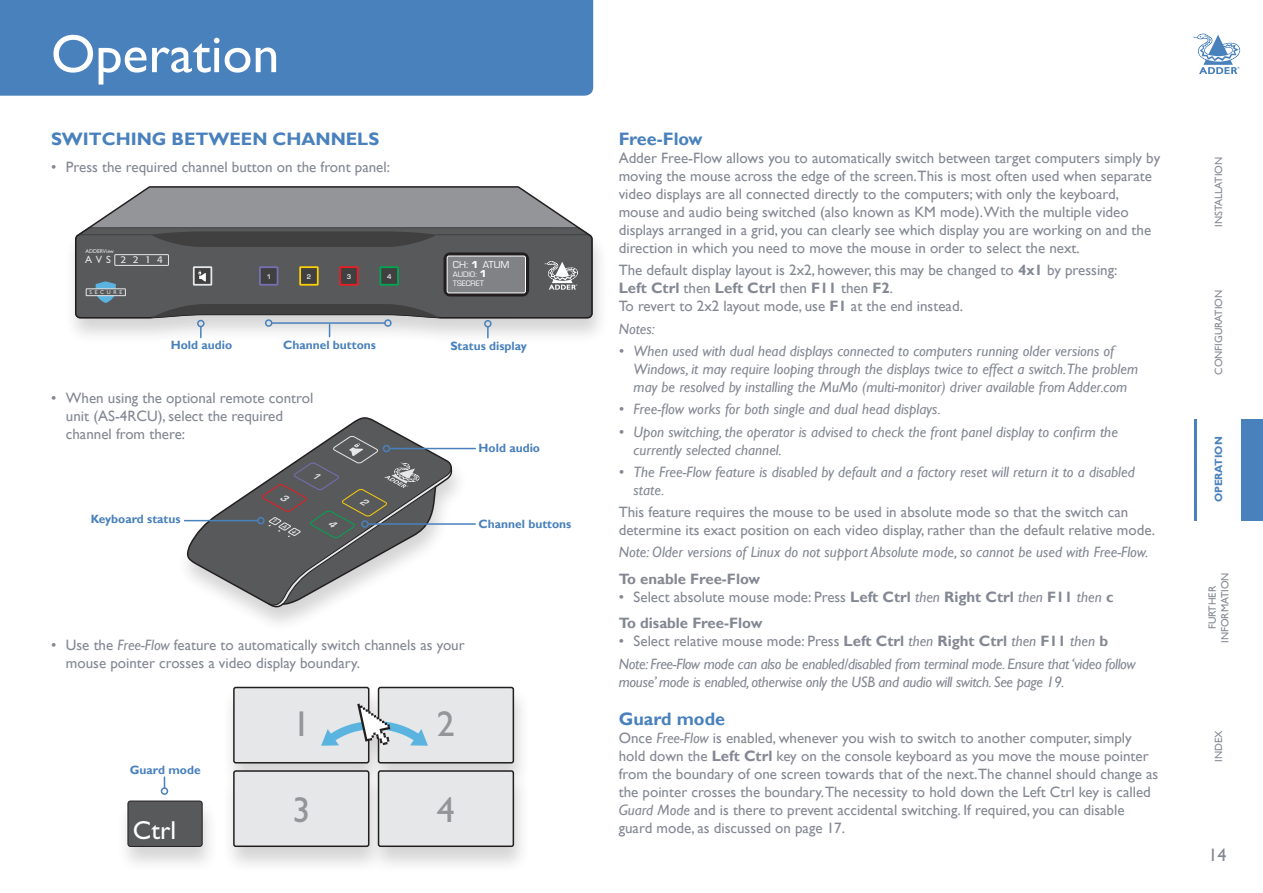
<style>
.page{position:relative;width:1263px;height:893px;background:#fff}
.page>*{position:absolute;margin:0;border:0;box-sizing:border-box;transform-origin:0 0}
.Section_Head{font:54px "Gill Sans";color:#fff}
.t1{font:36px "Gill Sans";color:#939598}
.t2{font:26.1px "Gill Sans";color:#fff}
.Head_1{font:700 18px "Gill Sans";color:#4981bd}
.Head_2{font:700 18px "Gill Sans";color:#4981bd}
.Body{font:18px "Gill Sans";color:#848893}
.Body-2{font:15px/18px "Gill Sans";color:#848893}
.Body_UL1{font:italic 15px/18px "Gill Sans";color:#848893}
.Body_UL1-2{font:15px/18px "Gill Sans";color:#848893}
.Body-3{font:italic 15px/18px "Gill Sans";letter-spacing:-.02em;color:#848893}
.Body-4{font:italic 15px "Gill Sans";color:#848893}
.Head_4{font:700 15px "Gill Sans";color:#848893}
.Diagram_head_-_large{font:700 12px "Gill Sans";color:#4981bd}
.A_-_Side_bar_-_other{font:10.5px "Gill Sans";color:#848893}
.A_-_Side_bar_-_this{font:700 10.5px "Gill Sans";color:#4981bd}
.t3{font:9.9px "Formata";color:#e6e7e8}
.t4{font:9.3px "Eurostile LT Std";color:#fff}
.t5{font:7.35px/9px "Eurostile LT Std";color:#fff}
.t6{font:600 6.3px "Eurostile";color:#e6e7e8}
.t7{font:5.55px "Gill Sans";color:#e6e7e8}
.s1{font-family:"Gill Sans";font-size:10.5px}
.s2{font-weight:600}
.s3{font-weight:600;font-size:9.3px}
.s4{font-style:italic}
.s5{font-weight:700}
</style>
<div class="page">
<svg style="left:1192px;top:34px;width:48px;height:40px"></svg>
<div style="left:1241px;top:419px;width:22px;height:102px;background:#4981bd"></div>
<hr style="left:1194px;top:419px;width:2px;height:102px;background:#4981bd">
<div style="left:0;top:0;width:593px;height:96px;background:#4981bd"></div>
<div style="left:222px;top:685px;width:309px;height:189px;background:#231f20;opacity:.19"></div>
<div style="left:234px;top:687px;width:135px;height:76px;background:#e6e7e8;border-radius:2px"></div>
<div style="left:233px;top:687px;width:136px;height:76px;border:2px solid #231f20;border-radius:2px"></div>
<div style="left:234px;top:771px;width:135px;height:75px;background:#e6e7e8;border-radius:2px"></div>
<div style="left:233px;top:770px;width:136px;height:77px;border:2px solid #231f20;border-radius:2px"></div>
<div style="left:378px;top:687px;width:135px;height:76px;background:#e6e7e8;border-radius:2px"></div>
<div style="left:378px;top:687px;width:136px;height:76px;border:2px solid #231f20;border-radius:2px"></div>
<div style="left:378px;top:771px;width:135px;height:75px;background:#e6e7e8;border-radius:2px"></div>
<div style="left:378px;top:770px;width:136px;height:77px;border:2px solid #231f20;border-radius:2px"></div>
<svg style="left:321px;top:704px;width:107px;height:42px"></svg>
<div style="left:64px;top:185px;width:545px;height:160px;background:#231f20;opacity:.19"></div>
<svg style="left:74px;top:185px;width:519px;height:134px;background:#737476"></svg>
<svg style="left:151px;top:304px;width:288px;height:15px;background:#626162"></svg>
<svg style="left:443px;top:252px;width:86px;height:44px"></svg>
<div style="left:447px;top:256px;width:78px;height:37px;background:#808285;border-radius:2px"></div>
<div style="left:447px;top:256px;width:79px;height:37px;border:1px solid #fff;border-radius:2px"></div>
<svg style="left:329px;top:325px;width:1px;height:12px"></svg>
<svg style="left:200px;top:327px;width:2px;height:10px"></svg>
<div style="left:197px;top:320px;width:8px;height:7px;border:2px solid #4981bd;border-radius:50%"></div>
<hr style="left:272px;top:322px;width:113px;height:2px;background:#4981bd">
<div style="left:265px;top:319px;width:7px;height:8px;border:2px solid #4981bd;border-radius:50%"></div>
<div style="left:384px;top:319px;width:8px;height:8px;border:2px solid #4981bd;border-radius:50%"></div>
<svg style="left:487px;top:327px;width:2px;height:11px"></svg>
<div style="left:484px;top:320px;width:8px;height:7px;border:2px solid #4981bd;border-radius:50%"></div>
<div style="left:116px;top:799px;width:103px;height:74px;background:#231f20;opacity:.19"></div>
<div style="left:128px;top:801px;width:74px;height:45px;background:#58595b;border-radius:3px"></div>
<div style="left:128px;top:801px;width:75px;height:46px;border:1px solid #231f20;border-radius:3px"></div>
<div style="left:161px;top:787px;width:7px;height:8px;border:2px solid #4981bd;border-radius:50%"></div>
<svg style="left:186px;top:417px;width:267px;height:192px"></svg>
<hr style="left:185px;top:520px;width:73px;height:1px;background:#4981bd">
<div style="left:257px;top:517px;width:8px;height:7px;border:2px solid #4981bd;border-radius:50%"></div>
<hr style="left:368px;top:523px;width:107px;height:2px;background:#4981bd">
<hr style="left:389px;top:448px;width:86px;height:1px;background:#4981bd">
<svg style="left:261px;top:435px;width:191px;height:173px"></svg>
<p class="Section_Head" style="left:51px;top:23px;width:230px">Operation</p>
<p class="Head_1" style="left:51px;top:128px;width:330px">SWITCHING BETWEEN CHANNELS</p>
<p class="Body_UL1-2" style="left:51px;top:158px;width:340px">• Press the required channel button on the front panel:</p>
<p class="t7" style="left:85px;top:248px;width:30px">ADDERView</p>
<p class="t3" style="left:85px;top:254px;width:79px"><span class="s1">AVS</span> 2214</p>
<p class="t7" style="left:90px;top:289px;width:34px">SECURE</p>
<p class="t6" style="left:267px;top:272px;width:6px">1</p>
<p class="t6" style="left:307px;top:272px;width:6px">2</p>
<p class="t6" style="left:347px;top:272px;width:6px">3</p>
<p class="t6" style="left:387px;top:272px;width:6px">4</p>
<p class="t4" style="left:453px;top:260px;width:58px">CH: <span class="s2">1</span> ATUM</p>
<p class="t5" style="left:453px;top:270px;width:35px">AUDIO: <span class="s3">1<br></span>TSECRET</p>
<p class="Diagram_head_-_large" style="left:171px;top:338px;width:63px">Hold audio</p>
<p class="Diagram_head_-_large" style="left:283px;top:338px;width:94px">Channel buttons</p>
<p class="Diagram_head_-_large" style="left:450px;top:338px;width:78px">Status display</p>
<p class="Body_UL1-2" style="left:66px;top:389px;width:249px;text-indent:-15px">• When using the optional remote control unit (AS-4RCU), select the required channel from there:</p>
<p class="Diagram_head_-_large" style="left:479px;top:441px;width:63px">Hold audio</p>
<p class="Diagram_head_-_large" style="left:91px;top:512px;width:91px">Keyboard status</p>
<p class="Diagram_head_-_large" style="left:478px;top:516px;width:94px">Channel buttons</p>
<p class="Body_UL1-2" style="left:66px;top:636px;width:400px;text-indent:-15px">• Use the <span class="s4">Free-Flow</span> feature to automatically switch channels as your mouse pointer crosses a video display boundary.</p>
<p class="Diagram_head_-_large" style="left:130px;top:762px;width:72px">Guard mode</p>
<p class="t2" style="left:133px;top:815px;width:45px">Ctrl</p>
<p class="t1" style="left:292px;top:703px;width:19px">1</p>
<p class="t1" style="left:437px;top:703px;width:19px">2</p>
<p class="t1" style="left:292px;top:789px;width:19px">3</p>
<p class="t1" style="left:437px;top:789px;width:19px">4</p>
<p class="Head_2" style="left:619px;top:128px;width:85px">Free-Flow</p>
<p class="Body-2" style="left:619px;top:149px;width:543px">Adder Free-Flow allows you to automatically switch between target computers simply by moving the mouse across the edge of the screen.This is most often used when separate video displays are all connected directly to the computers; with only the keyboard, mouse and audio being switched (also known as KM mode).With the multiple video displays arranged in a grid, you can clearly see which display you are working on and the direction in which you need to move the mouse in order to select the next.</p>
<p class="Body-2" style="left:619px;top:262px;width:500px">The default display layout is 2x2, however, this may be changed to <span class="s5">4x1</span> by pressing:<br><span class="s5">Left Ctrl</span> then <span class="s5">Left Ctrl</span> then <span class="s5">F11</span> then <span class="s5">F2</span>.<br>To revert to 2x2 layout mode, use <span class="s5">F1</span> at the end instead.</p>
<p class="Body-3" style="left:619px;top:320px;width:38px">Notes:</p>
<p class="Body_UL1" style="left:634px;top:342px;width:506px;text-indent:-15px">• When used with dual head displays connected to computers running older versions of<br>Windows, it may require looping through the displays twice to effect a switch.The problem may be resolved by installing the MuMo (multi-monitor) driver available from Adder.com</p>
<p class="Body_UL1" style="left:619px;top:400px;width:324px">• Free-flow works for both single and dual head displays.</p>
<p class="Body_UL1" style="left:634px;top:423px;width:486px;text-indent:-15px">• Upon switching, the operator is advised to check the front panel display to confirm the currently selected channel.</p>
<p class="Body_UL1" style="left:634px;top:463px;width:503px;text-indent:-15px">• The Free-Flow feature is disabled by default and a factory reset will return it to a disabled state.</p>
<p class="Body-2" style="left:619px;top:503px;width:538px">This feature requires the mouse to be used in absolute mode so that the switch can determine its exact position on each video display, rather than the default relative mode.</p>
<p class="Body-4" style="left:619px;top:543px;width:531px">Note: Older versions of Linux do not support Absolute mode, so cannot be used with Free-Flow.</p>
<p class="Head_4" style="left:619px;top:570px;width:143px">To enable Free-Flow</p>
<p class="Body_UL1-2" style="left:619px;top:588px;width:496px">• Select absolute mouse mode: Press <span class="s5">Left Ctrl</span> <span class="s4">then</span> <span class="s5">Right Ctrl</span> <span class="s4">then</span> <span class="s5">F11</span> <span class="s4">then</span> <span class="s5">c</span></p>
<p class="Head_4" style="left:619px;top:614px;width:145px">To disable Free-Flow</p>
<p class="Body_UL1-2" style="left:619px;top:633px;width:491px">• Select relative mouse mode: Press <span class="s5">Left Ctrl</span> <span class="s4">then</span> <span class="s5">Right Ctrl</span> <span class="s4">then</span> <span class="s5">F11</span> <span class="s4">then</span> <span class="s5">b</span></p>
<p class="Body-3" style="left:619px;top:655px;width:518px">Note: Free-Flow mode can also be enabled/disabled from terminal mode. Ensure that ‘video follow mouse’ mode is enabled, otherwise only the USB and audio will switch. See page 19.</p>
<p class="Head_2" style="left:619px;top:708px;width:108px">Guard mode</p>
<p class="Body-2" style="left:619px;top:729px;width:541px">Once <span class="s4">Free-Flow</span> is enabled, whenever you wish to switch to another computer, simply hold down the <span class="s5">Left Ctrl</span> key on the console keyboard as you move the mouse pointer from the boundary of one screen towards that of the next.The channel should change as the pointer crosses the boundary.The necessity to hold down the Left Ctrl key is called <span class="s4">Guard Mode</span> and is there to prevent accidental switching. If required, you can disable guard mode, as discussed on page 17.</p>
<p class="A_-_Side_bar_-_other" style="left:1212px;top:227px;width:71px;rotate:-90deg">INSTALLATION</p>
<p class="A_-_Side_bar_-_other" style="left:1212px;top:375px;width:87px;rotate:-90deg">CONFIGURATION</p>
<p class="A_-_Side_bar_-_this" style="left:1212px;top:502px;width:67px;rotate:-90deg">OPERATION</p>
<p class="A_-_Side_bar_-_other" style="left:1219px;top:643px;width:72px;rotate:-90deg">INFORMATION</p>
<p class="A_-_Side_bar_-_other" style="left:1206px;top:629px;width:45px;rotate:-90deg">FURTHER</p>
<p class="A_-_Side_bar_-_other" style="left:1212px;top:762px;width:33px;rotate:-90deg">INDEX</p>
<p class="Body" style="left:1208px;top:844px;width:19px">14</p>
</div>
